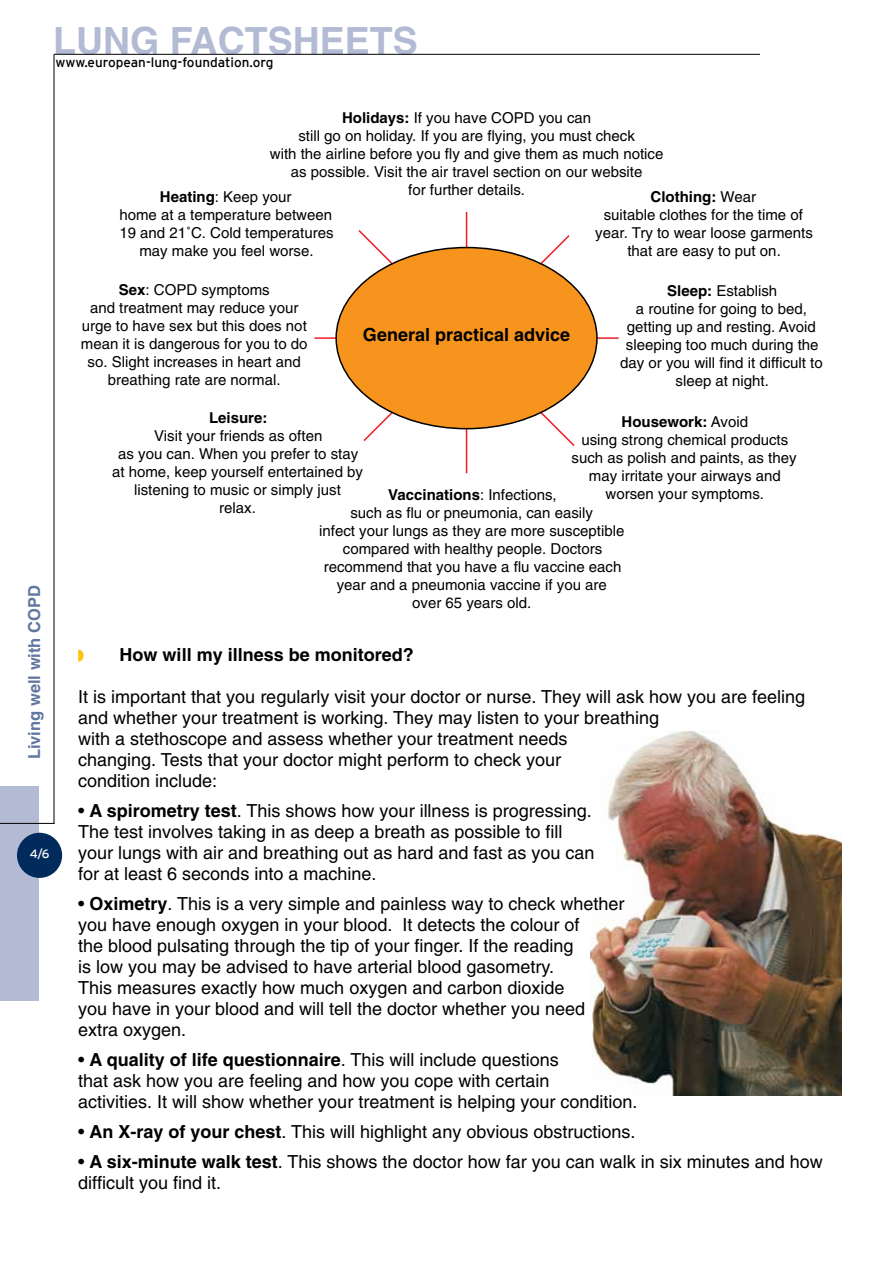
<style>
.page{position:relative;width:893px;height:1263px;background:#fff}
.page>*{position:absolute;margin:0;border:0;box-sizing:border-box;transform-origin:0 0}
.t1{font:700 37.5px "Helvetica";color:#b2bbd3}
.t2{font:18px/21px "Helvetica";color:#000}
.t3{font:700 18px "Helvetica";color:#000}
.t4{font:700 16.5px "Helvetica";color:#62779f}
.t5{font:15px/18px "Helvetica";color:#000;text-align:center}
.t6{font:700 15px "Helvetica";color:#000}
.t7{font:13.5px "Interstate";color:#000}
.t8{font:12px "Interstate";color:#fff}
.s1{font-weight:700}
</style>
<div class="page">
<img style="left:591px;top:730px;width:250px;height:366px">
<hr style="left:466px;top:212px;width:1px;height:261px;background:#ed1d24">
<hr style="left:314px;top:337px;width:305px;height:2px;background:#ed1d24">
<svg style="left:357px;top:228px;width:219px;height:220px"></svg>
<svg style="left:78px;top:650px;width:6px;height:12px"></svg>
<div style="left:0;top:786px;width:38px;height:214px;background:#b2bbd3"></div>
<div style="left:17px;top:833px;width:45px;height:45px;background:#002b5c;border-radius:50%"></div>
<hr style="left:54px;top:54px;width:1px;height:769px;background:#000">
<hr style="left:54px;top:54px;width:706px;height:1px;background:#000">
<hr style="left:0;top:823px;width:55px;height:1px;background:#000">
<div style="left:336px;top:248px;width:261px;height:181px;background:#f7941e;border-radius:50%"></div>
<h1 class="t1" style="left:53px;top:18px;width:366px">LUNG FACTSHEETS</h1>
<p class="t7" style="left:56px;top:54px;width:219px">www.european-lung-foundation.org</p>
<p class="t4" style="left:24px;top:759px;width:176px;rotate:-90deg">Living well with COPD</p>
<p class="t8" style="left:30px;top:846px;width:21px">4/6</p>
<p class="t5" style="left:270px;top:108px;width:395px"><span class="s1">Holidays:</span> If you have COPD you can<br>still go on holiday. If you are flying, you must check<br>with the airline before you fly and give them as much notice as possible. Visit the air travel section on our website<br>for further details.</p>
<p class="t5" style="left:595px;top:188px;width:219px"><span class="s1">Clothing:</span> Wear<br>suitable clothes for the time of year. Try to wear loose garments that are easy to put on.</p>
<p class="t5" style="left:119px;top:188px;width:216px"><span class="s1">Heating</span>: Keep your<br>home at a temperature between<br>19 and 21˚C. Cold temperatures may make you feel worse.</p>
<p class="t5" style="left:81px;top:281px;width:228px"><span class="s1">Sex</span>: COPD symptoms<br>and treatment may reduce your urge to have sex but this does not mean it is dangerous for you to do so. Slight increases in heart and breathing rate are normal.</p>
<p class="t5" style="left:620px;top:282px;width:204px"><span class="s1">Sleep:</span> Establish<br>a routine for going to bed, getting up and resting. Avoid sleeping too much during the day or you will find it difficult to sleep at night.</p>
<p class="t5" style="left:571px;top:413px;width:227px"><span class="s1">Housework:</span> Avoid<br>using strong chemical products such as polish and paints, as they may irritate your airways and worsen your symptoms.</p>
<p class="t3" style="left:363px;top:324px;width:209px">General practical advice</p>
<p class="t6" style="left:209px;top:409px;width:60px">Leisure:</p>
<p class="t5" style="left:112px;top:427px;width:252px">Visit your friends as often<br>as you can. When you prefer to stay at home, keep yourself entertained by listening to music or simply just<br>relax.</p>
<p class="t5" style="left:319px;top:486px;width:307px"><span class="s1">Vaccinations</span>: Infections,<br>such as flu or pneumonia, can easily<br>infect your lungs as they are more susceptible compared with healthy people. Doctors recommend that you have a flu vaccine each year and a pneumonia vaccine if you are<br>over 65 years old.</p>
<p class="t3" style="left:120px;top:644px;width:296px">How will my illness be monitored?</p>
<p class="t2" style="left:78px;top:686px;width:728px">It is important that you regularly visit your doctor or nurse. They will ask how you are feeling and whether your treatment is working. They may listen to your breathing<br>with a stethoscope and assess whether your treatment needs<br>changing. Tests that your doctor might perform to check your<br>condition include:</p>
<p class="t2" style="left:78px;top:800px;width:518px">• <span class="s1">A spirometry test</span>. This shows how your illness is progressing.<br>The test involves taking in as deep a breath as possible to fill your lungs with air and breathing out as hard and fast as you can for at least 6 seconds into a machine.</p>
<p class="t2" style="left:78px;top:893px;width:548px">• <span class="s1">Oximetry</span>. This is a very simple and painless way to check whether you have enough oxygen in your blood. It detects the colour of<br>the blood pulsating through the tip of your finger. If the reading<br>is low you may be advised to have arterial blood gasometry.<br>This measures exactly how much oxygen and carbon dioxide<br>you have in your blood and will tell the doctor whether you need extra oxygen.</p>
<p class="t2" style="left:78px;top:1049px;width:561px">• <span class="s1">A quality of life questionnaire</span>. This will include questions<br>that ask how you are feeling and how you cope with certain<br>activities. It will show whether your treatment is helping your condition.</p>
<p class="t2" style="left:78px;top:1121px;width:559px">• <span class="s1">An X-ray of your chest</span>. This will highlight any obvious obstructions.</p>
<p class="t2" style="left:78px;top:1151px;width:746px">• <span class="s1">A six-minute walk test</span>. This shows the doctor how far you can walk in six minutes and how difficult you find it.</p>
</div>
